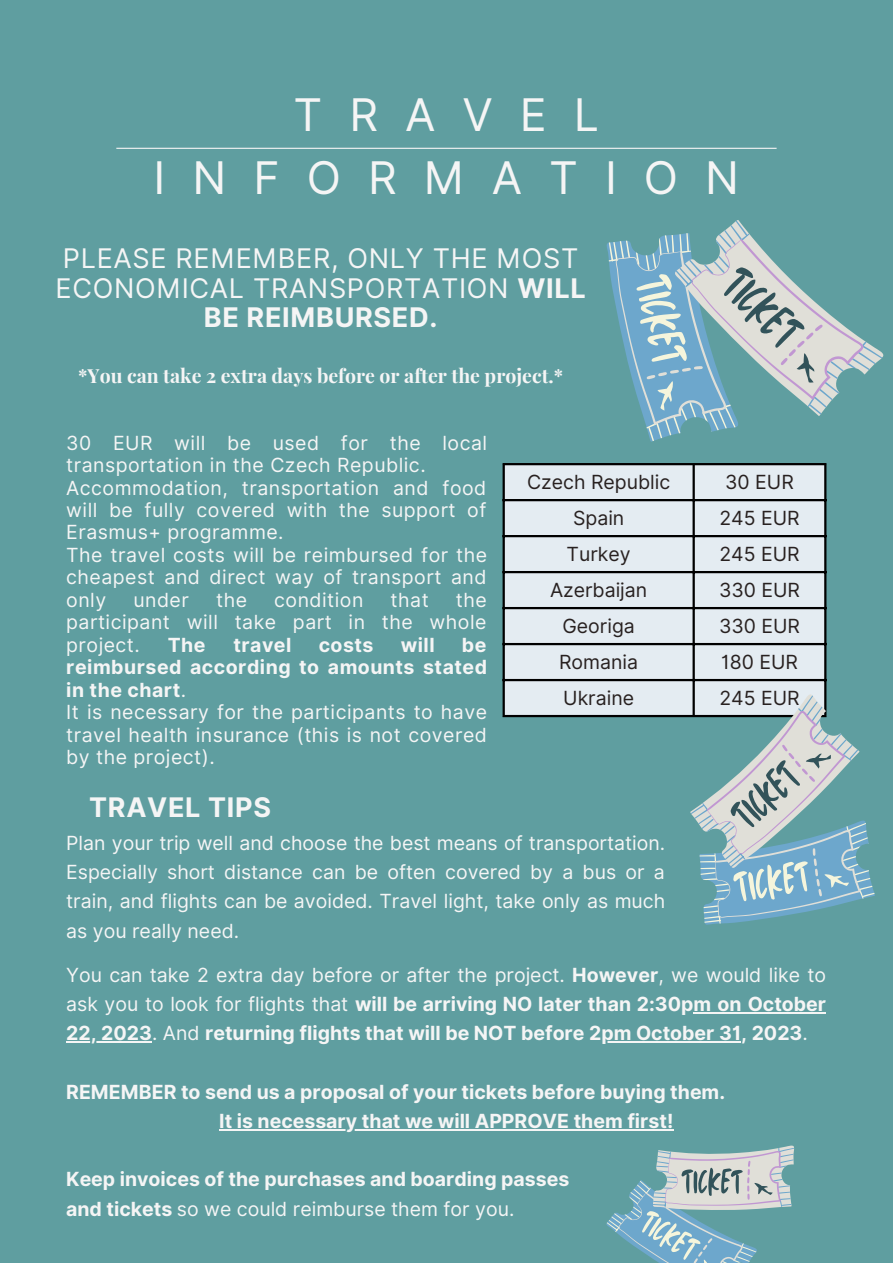
<style>
.page{position:relative;width:893px;height:1264px;background:#fff}
.page>*{position:absolute;margin:0;border:0;box-sizing:border-box;transform-origin:0 0}
.t1{font:45px/63px "Inter";letter-spacing:.6em;color:#f5f5f5;text-align:center}
.t2{font:27px/29.2px "Inter";letter-spacing:.025em;color:#f5f5f5;text-align:center}
.t3{font:700 27px "Inter";letter-spacing:.025em;color:#f5f5f5}
.t4{font:19.5px/22.5px "Inter";letter-spacing:.025em;color:#f5f5f5;text-align:justify}
.t5{font:700 19.5px/22.5px "Inter";color:#f5f5f5;text-align:justify}
.t6{font:19.5px "Inter";color:#282120}
.t7{font:700 19.5px "Playfair Display";color:#f5f5f5}
.t8{font:19.5px "Inter";color:#f5f5f5}
.s1{font-weight:700}
.s2{font-weight:400}
</style>
<div class="page">
<div style="left:0;top:0;width:892px;height:1262px;background:#5f9ea0"></div>
<div style="left:504px;top:463px;width:322px;height:253px;background:#e4ecf2"></div>
<hr style="left:502px;top:465px;width:3px;height:250px;background:#000">
<hr style="left:692px;top:465px;width:2px;height:250px;background:#000">
<hr style="left:824px;top:465px;width:2px;height:250px;background:#000">
<hr style="left:502px;top:463px;width:324px;height:2px;background:#000">
<hr style="left:502px;top:499px;width:324px;height:2px;background:#000">
<hr style="left:502px;top:535px;width:324px;height:2px;background:#000">
<hr style="left:502px;top:571px;width:324px;height:2px;background:#000">
<hr style="left:502px;top:607px;width:324px;height:2px;background:#000">
<hr style="left:502px;top:643px;width:324px;height:2px;background:#000">
<hr style="left:502px;top:679px;width:324px;height:2px;background:#000">
<hr style="left:502px;top:715px;width:324px;height:2px;background:#000">
<svg style="left:606px;top:220px;width:266px;height:222px"></svg>
<hr style="left:116px;top:148px;width:660px;height:1px;background:#f5f5f5">
<svg style="left:595px;top:1129px;width:200px;height:133px"></svg>
<svg style="left:669px;top:686px;width:206px;height:239px"></svg>
<hr style="left:693px;top:1012px;width:133px;height:1px;background:#f5f5f5">
<hr style="left:66px;top:1041px;width:86px;height:1px;background:#f5f5f5">
<hr style="left:601px;top:1041px;width:140px;height:1px;background:#f5f5f5">
<hr style="left:219px;top:1129px;width:454px;height:1px;background:#f5f5f5">
<p class="t1" style="left:154px;top:83px;width:587px">TRAVEL<br>INFORMATION</p>
<p class="t2" style="left:56px;top:244px;width:531px">PLEASE REMEMBER, ONLY THE MOST<br>ECONOMICAL TRANSPORTATION <span class="s1">WILL<br>BE REIMBURSED.</span></p>
<p class="t7" style="left:78px;top:362px;width:486px">*You can take 2 extra days before or after the project.*</p>
<p class="t4" style="left:66px;top:431px;width:422px">30 EUR will be used for the local transportation in the Czech Republic.</p>
<p class="t4" style="left:66px;top:476px;width:421px">Accommodation, transportation and food will be fully covered with the support of Erasmus+ programme.</p>
<p class="t4" style="left:66px;top:543px;width:422px">The travel costs will be reimbursed for the cheapest and direct way of transport and only</p>
<p class="t4" style="left:133px;top:588px;width:57px">under</p>
<p class="t4" style="left:216px;top:588px;width:32px">the</p>
<p class="t4" style="left:274px;top:588px;width:91px">condition</p>
<p class="t4" style="left:390px;top:588px;width:40px">that</p>
<p class="t4" style="left:66px;top:588px;width:422px;text-indent:389px">the participant will take part in the whole project.</p>
<p class="t5" style="left:168px;top:633px;width:39px">The</p>
<p class="t5" style="left:233px;top:633px;width:60px">travel</p>
<p class="t5" style="left:318px;top:633px;width:56px">costs</p>
<p class="t5" style="left:400px;top:633px;width:35px">will</p>
<p class="t5" style="left:66px;top:633px;width:422px;text-indent:395px">be reimbursed according to amounts stated in the chart<span class="s2">.</span></p>
<p class="t4" style="left:66px;top:701px;width:422px">It is necessary for the participants to have travel health insurance (this is not covered by the project).</p>
<p class="t3" style="left:89px;top:791px;width:183px">TRAVEL TIPS</p>
<p class="t6" style="left:527px;top:470px;width:145px">Czech Republic</p>
<p class="t6" style="left:725px;top:470px;width:70px">30 EUR</p>
<p class="t6" style="left:573px;top:506px;width:53px">Spain</p>
<p class="t6" style="left:719px;top:506px;width:82px">245 EUR</p>
<p class="t6" style="left:566px;top:542px;width:66px">Turkey</p>
<p class="t6" style="left:719px;top:542px;width:82px">245 EUR</p>
<p class="t6" style="left:550px;top:578px;width:99px">Azerbaijan</p>
<p class="t6" style="left:719px;top:578px;width:82px">330 EUR</p>
<p class="t6" style="left:562px;top:614px;width:74px">Georiga</p>
<p class="t6" style="left:719px;top:614px;width:82px">330 EUR</p>
<p class="t6" style="left:559px;top:650px;width:80px">Romania</p>
<p class="t6" style="left:721px;top:650px;width:78px">180 EUR</p>
<p class="t6" style="left:563px;top:686px;width:72px">Ukraine</p>
<p class="t6" style="left:719px;top:686px;width:82px">245 EUR</p>
<p class="t4" style="left:66px;top:828px;width:600px;line-height:29.2px">Plan your trip well and choose the best means of transportation.<br>Especially short distance can be often covered by a bus or a train, and flights can be avoided. Travel light, take only as much as you really need.</p>
<p class="t5" style="left:66px;top:960px;width:761px;line-height:29.2px"><span class="s2">You can take 2 extra day before or after the project.</span> However<span class="s2">, we would like to ask you to look for flights that</span> will be arriving NO later than 2:30pm on October 22, 2023<span class="s2">. And</span> returning flights that will be NOT before 2pm October 31, 2023<span class="s2">.</span></p>
<p class="t5" style="left:66px;top:1080px;width:660px">REMEMBER to send us a proposal of your tickets before buying them.</p>
<p class="t5" style="left:219px;top:1109px;width:455px">It is necessary that we will APPROVE them first!</p>
<p class="t5" style="left:66px;top:1168px;width:504px">Keep invoices of the purchases and boarding passes</p>
<p class="t8" style="left:66px;top:1196px;width:449px"><span class="s1">and tickets</span> so we could reimburse them for you.</p>
</div>
